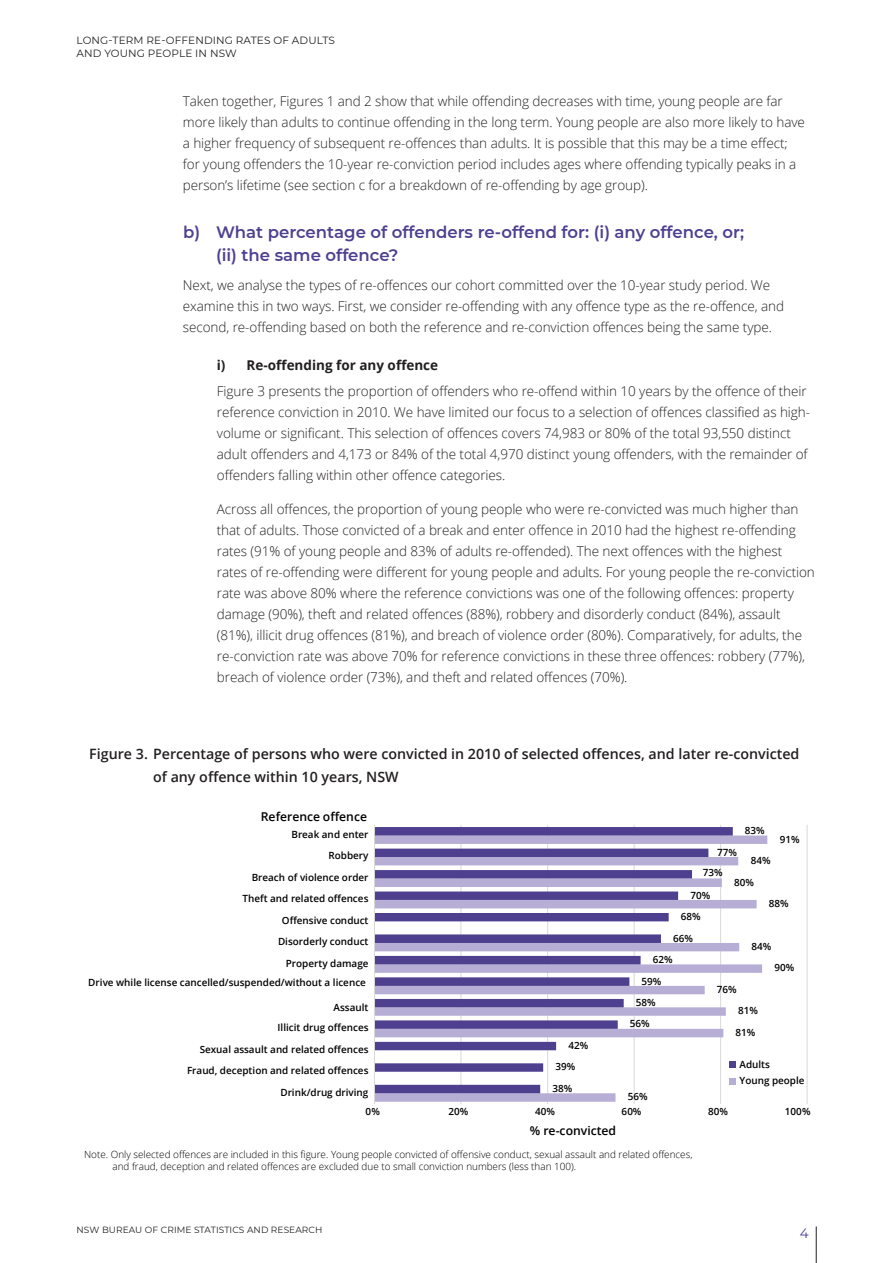
<style>
.page{position:relative;width:893px;height:1263px;background:#fff}
.page>*{position:absolute;margin:0;border:0;box-sizing:border-box;transform-origin:0 0}
.t1{font:600 16.5px/22.5px "Montserrat";color:#4f4091}
.Figure_labels{font:600 14.25px/22.5px "Open Sans";color:#231f20}
.Body_text{font:300 13.5px/21px "Open Sans";letter-spacing:-.005em;color:#231f20}
.t2{font:700 13.5px "Open Sans";color:#231f20}
.t3{font:13.5px "Montserrat";color:#4f4091}
.t4{font:600 12.15px "Open Sans";color:#000}
.t5{font:10.5px/13px "Montserrat";letter-spacing:.01em;color:#231f20}
.t6{font:600 9.9px/16.6px "Open Sans";color:#000}
.t7{font:300 9.9px/11.9px "Open Sans";color:#000}
.t8{font:9px "Montserrat";letter-spacing:.01em;color:#231f20}
</style>
<div class="page">
<hr style="left:816px;top:1226px;width:1px;height:37px;background:#231f20">
<hr style="left:807px;top:825px;width:1px;height:279px;background:#d9d9d9">
<hr style="left:720px;top:825px;width:1px;height:279px;background:#d9d9d9">
<hr style="left:634px;top:825px;width:1px;height:279px;background:#d9d9d9">
<hr style="left:547px;top:825px;width:1px;height:279px;background:#d9d9d9">
<hr style="left:461px;top:825px;width:1px;height:279px;background:#d9d9d9">
<svg style="left:375px;top:835px;width:392px;height:267px"></svg>
<svg style="left:375px;top:827px;width:358px;height:266px"></svg>
<hr style="left:374px;top:825px;width:1px;height:279px;background:#d9d9d9">
<div style="left:729px;top:1061px;width:7px;height:7px;background:#4f408f"></div>
<div style="left:729px;top:1078px;width:7px;height:7px;background:#b7aed6"></div>
<p class="t5" style="left:77px;top:34px;width:260px">LONG-TERM RE-OFFENDING RATES OF ADULTS<br>AND YOUNG PEOPLE IN NSW</p>
<p class="Body_text" style="left:183px;top:91px;width:624px">Taken together, Figures 1 and 2 show that while offending decreases with time, young people are far more likely than adults to continue offending in the long term. Young people are also more likely to have a higher frequency of subsequent re-offences than adults. It is possible that this may be a time effect; for young offenders the 10-year re-conviction period includes ages where offending typically peaks in a person’s lifetime (see section c for a breakdown of re-offending by age group).</p>
<h2 class="t1" style="left:216px;top:221px;width:530px;text-indent:-33px">b) What percentage of offenders re-offend for: (i) any offence, or; (ii) the same offence?</h2>
<p class="Body_text" style="left:183px;top:275px;width:603px">Next, we analyse the types of re-offences our cohort committed over the 10-year study period. We examine this in two ways. First, we consider re-offending with any offence type as the re-offence, and second, re-offending based on both the reference and re-conviction offences being the same type.</p>
<h3 class="t2" style="left:217px;top:356px;width:223px">i) Re-offending for any offence</h3>
<p class="Body_text" style="left:217px;top:380px;width:595px">Figure 3 presents the proportion of offenders who re-offend within 10 years by the offence of their reference conviction in 2010. We have limited our focus to a selection of offences classified as high&shy;volume or significant. This selection of offences covers 74,983 or 80% of the total 93,550 distinct adult offenders and 4,173 or 84% of the total 4,970 distinct young offenders, with the remainder of offenders falling within other offence categories.</p>
<p class="Body_text" style="left:217px;top:498px;width:600px">Across all offences, the proportion of young people who were re-convicted was much higher than that of adults. Those convicted of a break and enter offence in 2010 had the highest re-offending rates (91% of young people and 83% of adults re-offended). The next offences with the highest rates of re-offending were different for young people and adults. For young people the re-conviction rate was above 80% where the reference convictions was one of the following offences: property damage (90%), theft and related offences (88%), robbery and disorderly conduct (84%), assault (81%), illicit drug offences (81%), and breach of violence order (80%). Comparatively, for adults, the re-conviction rate was above 70% for reference convictions in these three offences: robbery (77%), breach of violence order (73%), and theft and related offences (70%).</p>
<p class="Figure_labels" style="left:153px;top:742px;width:648px;text-indent:-64px">Figure 3. Percentage of persons who were convicted in 2010 of selected offences, and later re-convicted of any offence within 10 years, NSW</p>
<p class="t4" style="left:261px;top:808px;width:108px">Reference offence</p>
<p class="t6" style="left:291px;top:826px;width:79px">Break and enter</p>
<p class="t6" style="left:745px;top:821px;width:21px">83%</p>
<p class="t6" style="left:780px;top:830px;width:21px">91%</p>
<p class="t6" style="left:328px;top:847px;width:42px">Robbery</p>
<p class="t6" style="left:717px;top:844px;width:21px">77%</p>
<p class="t6" style="left:751px;top:852px;width:21px">84%</p>
<p class="t6" style="left:252px;top:869px;width:118px">Breach of violence order</p>
<p class="t6" style="left:703px;top:863px;width:21px">73%</p>
<p class="t6" style="left:734px;top:873px;width:21px">80%</p>
<p class="t6" style="left:243px;top:890px;width:127px">Theft and related offences</p>
<p class="t6" style="left:690px;top:886px;width:21px">70%</p>
<p class="t6" style="left:769px;top:895px;width:21px">88%</p>
<p class="t6" style="left:282px;top:912px;width:88px">Offensive conduct</p>
<p class="t6" style="left:681px;top:908px;width:21px">68%</p>
<p class="t6" style="left:278px;top:933px;width:92px">Disorderly conduct</p>
<p class="t6" style="left:673px;top:929px;width:21px">66%</p>
<p class="t6" style="left:752px;top:938px;width:21px">84%</p>
<p class="t6" style="left:286px;top:955px;width:84px">Property damage</p>
<p class="t6" style="left:653px;top:951px;width:21px">62%</p>
<p class="t6" style="left:774px;top:959px;width:21px">90%</p>
<p class="t6" style="left:88px;top:974px;width:279px">Drive while license cancelled/suspended/without a licence</p>
<p class="t6" style="left:641px;top:972px;width:21px">59%</p>
<p class="t6" style="left:717px;top:981px;width:21px">76%</p>
<p class="t6" style="left:334px;top:999px;width:36px">Assault</p>
<p class="t6" style="left:636px;top:994px;width:21px">58%</p>
<p class="t6" style="left:738px;top:1002px;width:21px">81%</p>
<p class="t6" style="left:278px;top:1019px;width:92px">Illicit drug offences</p>
<p class="t6" style="left:630px;top:1015px;width:21px">56%</p>
<p class="t6" style="left:736px;top:1024px;width:21px">81%</p>
<p class="t6" style="left:200px;top:1040px;width:170px">Sexual assault and related offences</p>
<p class="t6" style="left:568px;top:1037px;width:21px">42%</p>
<p class="t6" style="left:187px;top:1062px;width:183px">Fraud, deception and related offences</p>
<p class="t6" style="left:280px;top:1083px;width:90px">Drink/drug driving</p>
<p class="t6" style="left:555px;top:1058px;width:21px">39%</p>
<p class="t6" style="left:552px;top:1080px;width:21px">38%</p>
<p class="t6" style="left:628px;top:1088px;width:21px">56%</p>
<p class="t6" style="left:739px;top:1055px;width:67px">Adults<br>Young people</p>
<p class="t6" style="left:366px;top:1102px;width:16px">0%</p>
<p class="t6" style="left:448px;top:1102px;width:21px">20%</p>
<p class="t6" style="left:535px;top:1102px;width:21px">40%</p>
<p class="t6" style="left:622px;top:1102px;width:21px">60%</p>
<p class="t6" style="left:708px;top:1102px;width:21px">80%</p>
<p class="t6" style="left:785px;top:1102px;width:27px">100%</p>
<p class="t4" style="left:530px;top:1122px;width:88px">% re-convicted</p>
<p class="t7" style="left:112px;top:1148px;width:581px;text-indent:-28px">Note. Only selected offences are included in this figure. Young people convicted of offensive conduct, sexual assault and related offences, and fraud, deception and related offences are excluded due to small conviction numbers (less than 100).</p>
<p class="t8" style="left:77px;top:1224px;width:247px">NSW BUREAU OF CRIME STATISTICS AND RESEARCH</p>
<p class="t3" style="left:800px;top:1224px;width:10px">4</p>
</div>
